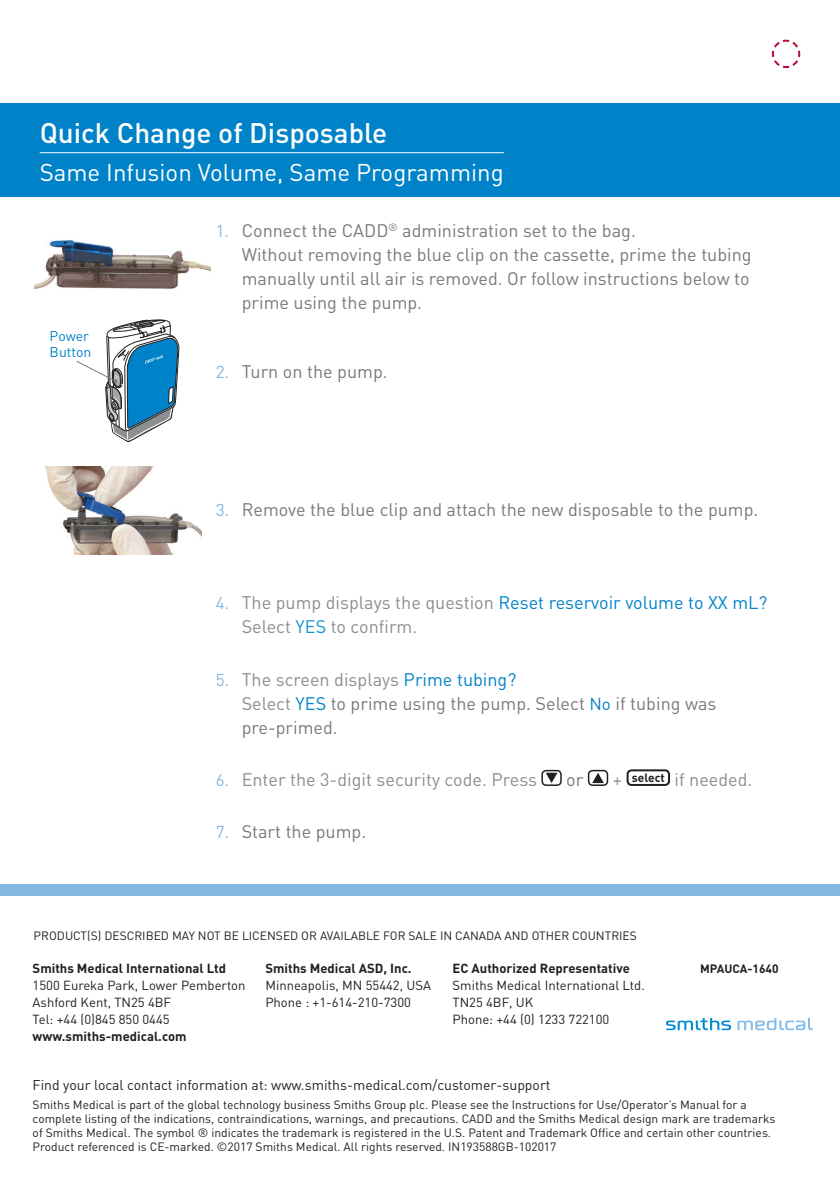
<style>
.page{position:relative;width:840px;height:1191px;background:#fff}
.page>*{position:absolute;margin:0;border:0;box-sizing:border-box;transform-origin:0 0}
.Cover_text_left_alig{font:500 28px "DIN";color:#fff}
.Cover_text_left_alig-2{font:24px "DIN";color:#fff}
.t1{font:18px/24px "DIN";color:#78797a}
.t2{font:18px/24px "DIN";color:#8d8c8e}
.Address{font:14px "DIN";color:#231f20}
.t3{font:14px/16px "DIN";color:#0082c8}
.Address-2{font:13px/16.8px "DIN";color:#231f20}
.Address-3{font:700 13px "DIN";color:#231f20}
.Address-4{font:12px/14px "DIN";color:#231f20}
.Registered_informati{font:700 12px "DIN";color:#231f20}
.s1{font-size:17px;color:#84b8e2}
.s2{color:#0082c8}
.s3{color:#1592d1}
.s4{color:#8d8c8e}
.s5{font-size:17px;color:#0082c8}
.s6{font-weight:700}
</style>
<div class="page">
<div style="left:0;top:103px;width:839px;height:94px;background:#0082c8"></div>
<div style="left:541px;top:770px;width:20px;height:16px;border:2px solid #231f20;border-radius:4px"></div>
<svg style="left:545px;top:772px;width:12px;height:11px"></svg>
<div style="left:587px;top:770px;width:21px;height:16px;border:2px solid #231f20;border-radius:4px"></div>
<svg style="left:592px;top:772px;width:11px;height:11px"></svg>
<div style="left:626px;top:769px;width:43px;height:17px;border:2px solid #231f20;border-radius:4px"></div>
<img style="left:34px;top:240px;width:176px;height:49px">
<img style="left:44px;top:466px;width:157px;height:88px">
<div style="left:0;top:884px;width:839px;height:12px;background:#84b8e2"></div>
<svg style="left:666px;top:1018px;width:64px;height:12px"></svg>
<svg style="left:737px;top:1018px;width:75px;height:12px"></svg>
<svg style="left:76px;top:319px;width:103px;height:122px"></svg>
<hr style="left:40px;top:152px;width:463px;height:1px;background:#fff">
<svg style="left:771px;top:39px;width:29px;height:29px"></svg>
<p class="Cover_text_left_alig" style="left:40px;top:115px;width:349px">Quick Change of Disposable</p>
<p class="Cover_text_left_alig-2" style="left:40px;top:157px;width:465px">Same Infusion Volume, Same Programming</p>
<p class="t3" style="left:50px;top:328px;width:43px">Power<br>Button</p>
<p class="t1" style="left:241px;top:218px;width:511px;text-indent:-26px"><span class="s1">1.</span> Connect the CADD<sup>®</sup> administration set to the bag.<br>Without removing the blue clip on the cassette, prime the tubing manually until all air is removed. Or follow instructions below to prime using the pump.</p>
<p class="t1" style="left:215px;top:359px;width:173px"><span class="s1">2.</span> Turn on the pump.</p>
<p class="t1" style="left:215px;top:497px;width:544px"><span class="s1">3.</span> Remove the blue clip and attach the new disposable to the pump.</p>
<p class="t2" style="left:241px;top:590px;width:527px;text-indent:-26px"><span class="s1">4.</span> The pump displays the question <span class="s2">Reset reservoir volume to XX mL?<br></span>Select <span class="s3">YES</span> to confirm.</p>
<p class="t1" style="left:241px;top:666px;width:476px;text-indent:-26px"><span class="s1">5.</span> <span class="s4">The screen displays</span> <span class="s2">Prime tubing?<br></span><span class="s4">Select</span> <span class="s2">YES</span> to prime using the pump. Select <span class="s5">No</span> if tubing was pre-primed.</p>
<p class="t2" style="left:215px;top:767px;width:322px"><span class="s1">6.</span> Enter the 3-digit security code. Press</p>
<p class="t1" style="left:566px;top:767px;width:19px">or</p>
<p class="t2" style="left:612px;top:767px;width:11px">+</p>
<p class="Registered_informati" style="left:631px;top:769px;width:34px">select</p>
<p class="t2" style="left:674px;top:767px;width:79px">if needed.</p>
<p class="t1" style="left:215px;top:819px;width:152px"><span class="s1">7.</span> Start the pump.</p>
<p class="Address-4" style="left:34px;top:928px;width:604px">PRODUCT(S) DESCRIBED MAY NOT BE LICENSED OR AVAILABLE FOR SALE IN CANADA AND OTHER COUNTRIES</p>
<p class="Address-3" style="left:33px;top:960px;width:195px">Smiths Medical International Ltd</p>
<p class="Address-2" style="left:33px;top:977px;width:214px">1500 Eureka Park, Lower Pemberton</p>
<p class="Address-2" style="left:33px;top:993px;width:140px">Ashford Kent, TN25 4BF</p>
<p class="Address-2" style="left:33px;top:1010px;width:138px">Tel: +44 (0)845 850 0445</p>
<p class="Address-3" style="left:33px;top:1027px;width:155px">www.smiths-medical.com</p>
<p class="Address-3" style="left:265px;top:960px;width:148px">Smiths Medical ASD, Inc.</p>
<p class="Address-2" style="left:265px;top:977px;width:167px">Minneapolis, MN 55442, USA</p>
<p class="Address-2" style="left:265px;top:993px;width:147px">Phone : +1-614-210-7300</p>
<p class="Address-2" style="left:452px;top:960px;width:194px"><span class="s6">EC Authorized Representative<br></span>Smiths Medical International Ltd.</p>
<p class="Address-2" style="left:452px;top:993px;width:82px">TN25 4BF, UK</p>
<p class="Address-2" style="left:452px;top:1010px;width:158px">Phone: +44 (0) 1233 722100</p>
<p class="Registered_informati" style="left:699px;top:960px;width:80px">MPAUCA-1640</p>
<p class="Address" style="left:33px;top:1075px;width:519px">Find your local contact information at: www.smiths-medical.com/customer-support</p>
<p class="Address-4" style="left:33px;top:1097px;width:744px">Smiths Medical is part of the global technology business Smiths Group plc. Please see the Instructions for Use/Operator’s Manual for a complete listing of the indications, contraindications, warnings, and precautions. CADD and the Smiths Medical design mark are trademarks of Smiths Medical. The symbol ® indicates the trademark is registered in the U.S. Patent and Trademark Office and certain other countries.<br>Product referenced is CE-marked. ©2017 Smiths Medical. All rights reserved. IN193588GB-102017</p>
</div>
